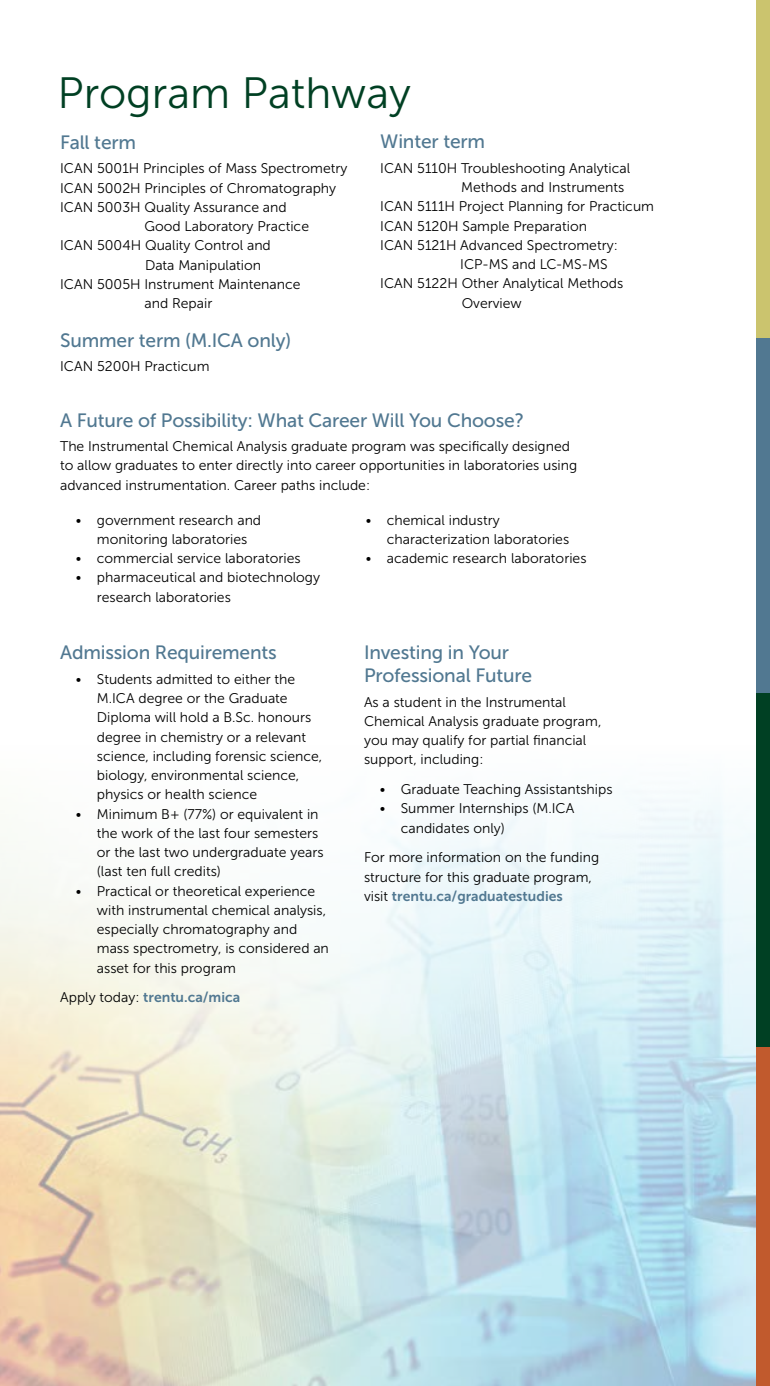
<style>
.page{position:relative;width:770px;height:1386px;background:#fff}
.page>*{position:absolute;margin:0;border:0;box-sizing:border-box;transform-origin:0 0}
.t1{font:43.75px "Museo Sans 300";color:#004023}
.t2{font:19.25px/22.8px "Museo Sans 500";letter-spacing:-.01em;color:#517891}
.t3{font:14px/19.2px "Museo Sans 300";color:#000}
.t4{font:14px "Museo Sans 700";color:#517891}
.s1{font-family:"Museo Sans 300";color:#000}
</style>
<div class="page">
<div style="left:756px;top:0;width:14px;height:339px;background:#cbc46e"></div>
<div style="left:756px;top:339px;width:14px;height:354px;background:#517891"></div>
<div style="left:756px;top:693px;width:14px;height:354px;background:#004023"></div>
<div style="left:756px;top:1047px;width:14px;height:339px;background:#c15a2d"></div>
<h1 class="t1" style="left:58px;top:69px;width:355px">Program Pathway</h1>
<h2 class="t2" style="left:60px;top:131px;width:77px">Fall term</h2>
<p class="t3" style="left:60px;top:159px;width:289px">ICAN 5001H Principles of Mass Spectrometry</p>
<p class="t3" style="left:60px;top:178px;width:278px">ICAN 5002H Principles of Chromatography</p>
<p class="t3" style="left:60px;top:197px;width:228px">ICAN 5003H Quality Assurance and</p>
<p class="t3" style="left:145px;top:217px;width:166px">Good Laboratory Practice</p>
<p class="t3" style="left:60px;top:236px;width:212px">ICAN 5004H Quality Control and</p>
<p class="t3" style="left:145px;top:255px;width:118px">Data Manipulation</p>
<p class="t3" style="left:60px;top:274px;width:242px">ICAN 5005H Instrument Maintenance</p>
<p class="t3" style="left:144px;top:294px;width:69px">and Repair</p>
<h2 class="t2" style="left:60px;top:329px;width:233px">Summer term (M.ICA only)</h2>
<p class="t3" style="left:60px;top:357px;width:151px">ICAN 5200H Practicum</p>
<h2 class="t2" style="left:380px;top:130px;width:106px">Winter term</h2>
<p class="t3" style="left:380px;top:158px;width:251px">ICAN 5110H Troubleshooting Analytical</p>
<p class="t3" style="left:461px;top:178px;width:165px">Methods and Instruments</p>
<p class="t3" style="left:380px;top:197px;width:275px">ICAN 5111H Project Planning for Practicum</p>
<p class="t3" style="left:380px;top:216px;width:208px">ICAN 5120H Sample Preparation</p>
<p class="t3" style="left:380px;top:235px;width:239px">ICAN 5121H Advanced Spectrometry:</p>
<p class="t3" style="left:460px;top:255px;width:149px">ICP-MS and LC-MS-MS</p>
<p class="t3" style="left:380px;top:274px;width:245px">ICAN 5122H Other Analytical Methods</p>
<p class="t3" style="left:462px;top:293px;width:62px">Overview</p>
<h2 class="t2" style="left:60px;top:409px;width:465px">A Future of Possibility: What Career Will You Choose?</h2>
<p class="t3" style="left:60px;top:437px;width:519px">The Instrumental Chemical Analysis graduate program was specifically designed to allow graduates to enter directly into career opportunities in laboratories using advanced instrumentation. Career paths include:</p>
<p class="t3" style="left:76px;top:510px;width:187px;text-align:center">• government research and monitoring laboratories</p>
<p class="t3" style="left:76px;top:549px;width:226px">• commercial service laboratories</p>
<p class="t3" style="left:97px;top:568px;width:225px;text-indent:-21px">• pharmaceutical and biotechnology research laboratories</p>
<h2 class="t2" style="left:60px;top:641px;width:218px">Admission Requirements</h2>
<p class="t3" style="left:97px;top:669px;width:227px;text-indent:-21px">• Students admitted to either the<br>M.ICA degree or the Graduate<br>Diploma will hold a B.Sc. honours degree in chemistry or a relevant science, including forensic science, biology, environmental science, physics or health science</p>
<p class="t3" style="left:97px;top:804px;width:228px;text-indent:-21px">• Minimum B+ (77%) or equivalent in the work of the last four semesters or the last two undergraduate years (last ten full credits)</p>
<p class="t3" style="left:97px;top:881px;width:234px;text-indent:-21px">• Practical or theoretical experience with instrumental chemical analysis, especially chromatography and mass spectrometry, is considered an asset for this program</p>
<p class="t4" style="left:60px;top:990px;width:182px"><span class="s1">Apply today:</span> trentu.ca/mica</p>
<p class="t3" style="left:387px;top:510px;width:184px;text-indent:-21px">• chemical industry characterization laboratories</p>
<p class="t3" style="left:366px;top:549px;width:222px">• academic research laboratories</p>
<h2 class="t2" style="left:364px;top:641px;width:170px">Investing in Your<br>Professional Future</h2>
<p class="t3" style="left:364px;top:692px;width:239px">As a student in the Instrumental<br>Chemical Analysis graduate program, you may qualify for partial financial support, including:</p>
<p class="t3" style="left:380px;top:780px;width:234px">• Graduate Teaching Assistantships</p>
<p class="t3" style="left:401px;top:799px;width:175px;text-indent:-21px">• Summer Internships (M.ICA candidates only)</p>
<p class="t3" style="left:364px;top:848px;width:237px">For more information on the funding structure for this graduate program,</p>
<p class="t4" style="left:364px;top:888px;width:200px"><span class="s1">visit</span> trentu.ca/graduatestudies</p>
</div>
